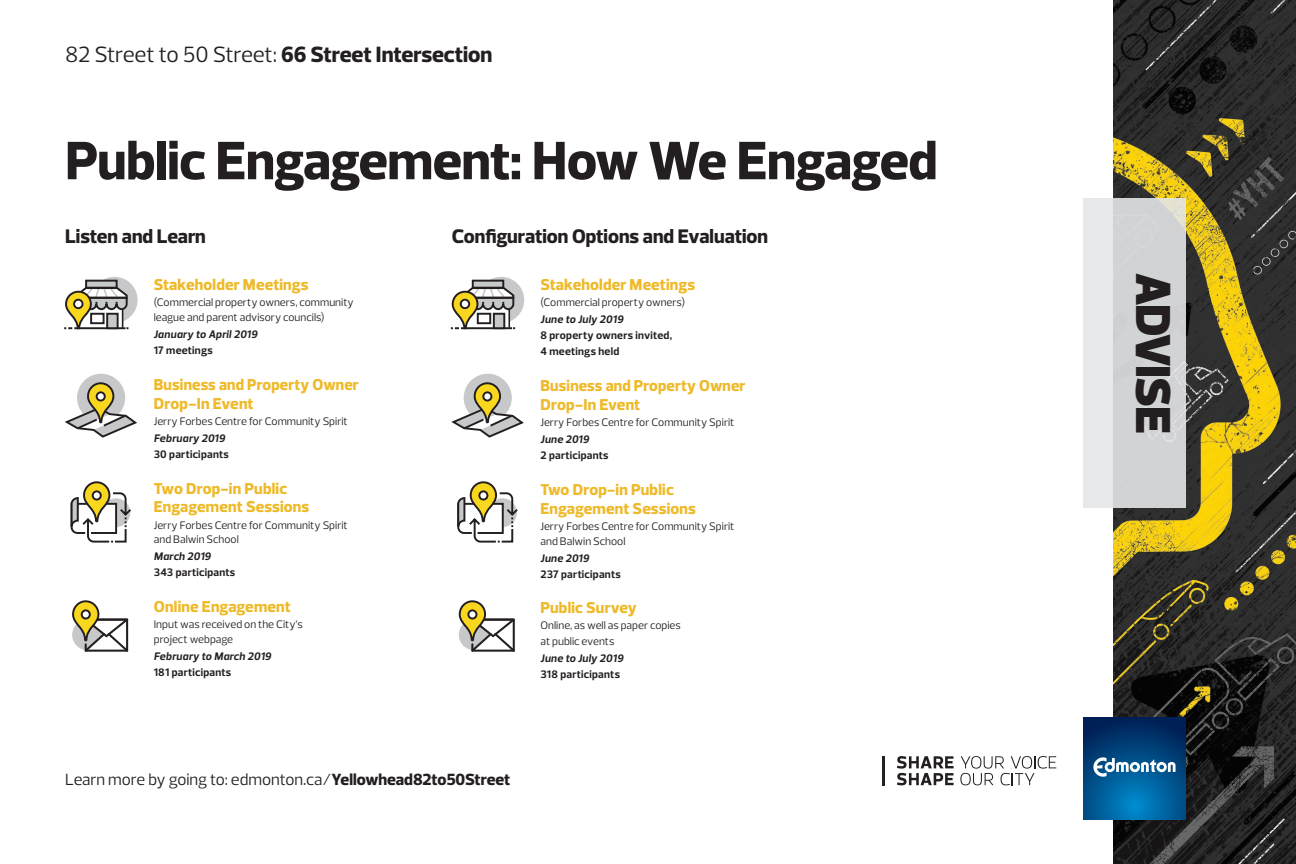
<style>
.page{position:relative;width:1296px;height:864px;background:#fff}
.page>*{position:absolute;margin:0;border:0;box-sizing:border-box;transform-origin:0 0}
.t1{font:800 55px "Prelo";letter-spacing:-.015em;color:#231f20}
.t2{font:900 50px "Prelo";letter-spacing:-.03em;color:#231f20}
.t3{font:800 22.5px "Prelo";letter-spacing:-.005em;color:#231f20}
.t4{font:800 20px "Prelo";color:#231f20}
.t5{font:16.5px "Prelo";letter-spacing:-.005em;color:#231f20}
.t6{font:800 16.05px/18.6px "Prelo";letter-spacing:.01em;color:#eeba29}
.t7{font:11.1px/14.8px "Prelo";color:#231f20}
.t8{font:700 11.1px/16.1px "Prelo";letter-spacing:.02em;color:#231f20}
.t9{font:italic 700 11.1px "Prelo";letter-spacing:.025em;color:#231f20}
.s1{font-weight:400}
.s2{font-weight:800}
</style>
<div class="page">
<img style="left:1112px;top:0;width:184px;height:864px">
<div style="left:1084px;top:199px;width:102px;height:309px;background:linear-gradient(to right,#e4e5e8,#cccdce)"></div>
<svg style="left:72px;top:600px;width:56px;height:52px"></svg>
<div style="left:82px;top:610px;width:8px;height:9px;background:#fff;border-radius:50%"></div>
<div style="left:81px;top:609px;width:10px;height:11px;border:2px solid #231f20;border-radius:50%"></div>
<div style="left:91px;top:277px;width:47px;height:46px;background:#c7c8ca;border-radius:50%"></div>
<div style="left:85px;top:280px;width:33px;height:9px;border:2px solid #231f20"></div>
<svg style="left:64px;top:281px;width:65px;height:49px"></svg>
<svg style="left:64px;top:374px;width:73px;height:64px"></svg>
<div style="left:97px;top:392px;width:8px;height:9px;background:#fff;border-radius:50%"></div>
<div style="left:96px;top:391px;width:10px;height:10px;border:2px solid #231f20;border-radius:50%"></div>
<svg style="left:70px;top:481px;width:61px;height:62px"></svg>
<svg style="left:459px;top:600px;width:56px;height:52px"></svg>
<div style="left:468px;top:610px;width:8px;height:9px;background:#fff;border-radius:50%"></div>
<div style="left:467px;top:609px;width:10px;height:11px;border:2px solid #231f20;border-radius:50%"></div>
<div style="left:478px;top:277px;width:46px;height:46px;background:#c7c8ca;border-radius:50%"></div>
<div style="left:472px;top:280px;width:32px;height:9px;border:2px solid #231f20"></div>
<svg style="left:451px;top:281px;width:64px;height:49px"></svg>
<svg style="left:451px;top:374px;width:73px;height:64px"></svg>
<div style="left:483px;top:392px;width:8px;height:9px;background:#fff;border-radius:50%"></div>
<div style="left:482px;top:391px;width:10px;height:10px;border:2px solid #231f20;border-radius:50%"></div>
<svg style="left:457px;top:481px;width:61px;height:62px"></svg>
<svg style="left:897px;top:756px;width:57px;height:29px"></svg>
<svg style="left:960px;top:756px;width:96px;height:29px"></svg>
<hr style="left:882px;top:756px;width:3px;height:29px;background:#231f20">
<svg style="left:1083px;top:717px;width:103px;height:102px;background:#004a84"></svg>
<svg style="left:1093px;top:757px;width:83px;height:20px"></svg>
<h3 class="t3" style="left:65px;top:40px;width:429px"><span class="s1">82 Street to 50 Street:</span> 66 Street Intersection</h3>
<h1 class="t1" style="left:65px;top:126px;width:874px">Public Engagement: How We Engaged</h1>
<h3 class="t4" style="left:65px;top:224px;width:142px">Listen and Learn</h3>
<h3 class="t4" style="left:452px;top:224px;width:318px">Configuration Options and Evaluation</h3>
<h3 class="t6" style="left:154px;top:275px;width:156px">Stakeholder Meetings</h3>
<p class="t7" style="left:154px;top:295px;width:202px">(Commercial property owners, community league and parent advisory councils)</p>
<p class="t9" style="left:154px;top:327px;width:105px">January to April 2019</p>
<p class="t8" style="left:154px;top:342px;width:61px">17 meetings</p>
<h3 class="t6" style="left:154px;top:375px;width:207px">Business and Property Owner<br>Drop-In Event</h3>
<p class="t7" style="left:154px;top:413px;width:196px">Jerry Forbes Centre for Community Spirit</p>
<p class="t9" style="left:154px;top:431px;width:73px">February 2019</p>
<p class="t8" style="left:154px;top:446px;width:77px">30 participants</p>
<h3 class="t6" style="left:154px;top:479px;width:157px">Two Drop-in Public<br>Engagement Sessions</h3>
<p class="t7" style="left:154px;top:517px;width:196px">Jerry Forbes Centre for Community Spirit and Balwin School</p>
<p class="t9" style="left:154px;top:550px;width:59px">March 2019</p>
<p class="t8" style="left:154px;top:565px;width:83px">343 participants</p>
<h3 class="t6" style="left:154px;top:597px;width:139px">Online Engagement</h3>
<p class="t7" style="left:154px;top:617px;width:150px">Input was received on the City’s project webpage</p>
<p class="t9" style="left:154px;top:649px;width:119px">February to March 2019</p>
<p class="t8" style="left:154px;top:664px;width:79px">181 participants</p>
<h3 class="t6" style="left:540px;top:275px;width:156px">Stakeholder Meetings</h3>
<p class="t7" style="left:540px;top:295px;width:146px">(Commercial property owners)</p>
<p class="t9" style="left:540px;top:312px;width:84px">June to July 2019</p>
<p class="t8" style="left:540px;top:327px;width:133px">8 property owners invited,<br>4 meetings held</p>
<h3 class="t6" style="left:540px;top:377px;width:207px">Business and Property Owner<br>Drop-In Event</h3>
<p class="t7" style="left:540px;top:415px;width:196px">Jerry Forbes Centre for Community Spirit</p>
<p class="t9" style="left:540px;top:432px;width:50px">June 2019</p>
<p class="t8" style="left:540px;top:447px;width:70px">2 participants</p>
<h3 class="t6" style="left:540px;top:481px;width:157px">Two Drop-in Public<br>Engagement Sessions</h3>
<p class="t7" style="left:540px;top:519px;width:196px">Jerry Forbes Centre for Community Spirit and Balwin School</p>
<p class="t9" style="left:540px;top:551px;width:50px">June 2019</p>
<p class="t8" style="left:540px;top:566px;width:82px">237 participants</p>
<h3 class="t6" style="left:540px;top:599px;width:98px">Public Survey</h3>
<p class="t7" style="left:540px;top:618px;width:142px;line-height:16.1px">Online, as well as paper copies at public events</p>
<p class="t9" style="left:540px;top:652px;width:84px">June to July 2019</p>
<p class="t8" style="left:540px;top:667px;width:81px">318 participants</p>
<h3 class="t5" style="left:65px;top:769px;width:447px">Learn more by going to: edmonton.ca/<span class="s2">Yellowhead82to50Street</span></h3>
<h2 class="t2" style="left:1184px;top:273px;width:162px;rotate:90deg">ADVISE</h2>
</div>
